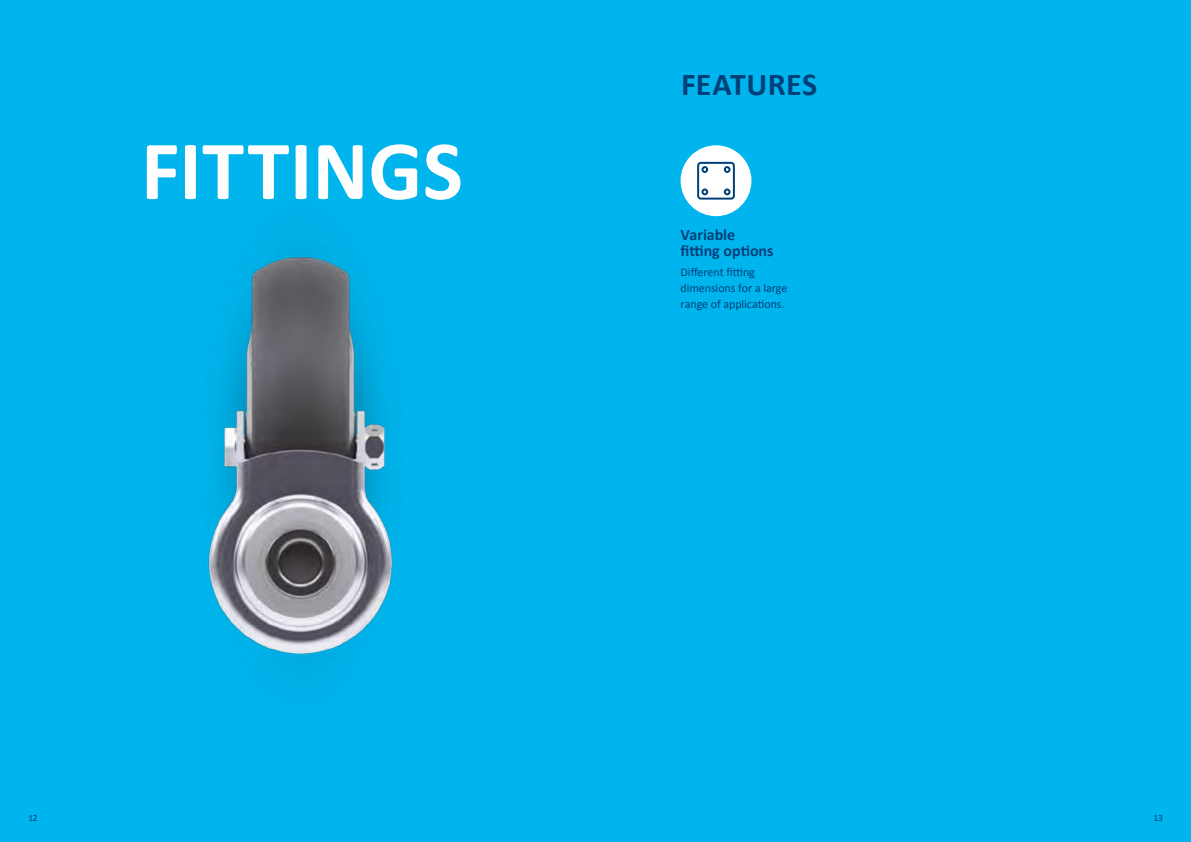
<style>
.page{position:relative;width:1191px;height:842px;background:#fff}
.page>*{position:absolute;margin:0;border:0;box-sizing:border-box;transform-origin:0 0}
.t1{font:700 84.8px "Calibri";letter-spacing:.005em;color:#fff}
.t2{font:700 32px "Calibri";letter-spacing:.01em;color:#004079}
.t3{font:700 16px/16px "Calibri";color:#004079}
.t4{font:12px/16px "Calibri";letter-spacing:-.005em;color:#004079}
.t5{font:9.5px "Calibri";color:#004079}
</style>
<div class="page">
<div style="left:595px;top:0;width:596px;height:842px;background:#00b5ed"></div>
<div style="left:680px;top:145px;width:71px;height:71px;background:#fff;border-radius:50%"></div>
<div style="left:701px;top:166px;width:7px;height:7px;border:2px solid #004079;border-radius:50%"></div>
<div style="left:701px;top:188px;width:7px;height:7px;border:2px solid #004079;border-radius:50%"></div>
<div style="left:724px;top:166px;width:6px;height:7px;border:2px solid #004079;border-radius:50%"></div>
<div style="left:724px;top:188px;width:6px;height:7px;border:2px solid #004079;border-radius:50%"></div>
<div style="left:697px;top:162px;width:38px;height:38px;border:2px solid #004079;border-radius:3px"></div>
<div style="left:0;top:0;width:595px;height:842px;background:#00b5ed"></div>
<img style="left:208px;top:247px;width:185px;height:415px">
<h1 class="t1" style="left:141px;top:117px;width:323px">FITTINGS</h1>
<p class="t5" style="left:28px;top:812px;width:11px">12</p>
<h2 class="t2" style="left:681px;top:64px;width:138px">FEATURES</h2>
<h3 class="t3" style="left:680px;top:227px;width:94px">Variable fitting options</h3>
<p class="t4" style="left:680px;top:264px;width:108px">Different fitting dimensions for a large range of applications.</p>
<p class="t5" style="left:1153px;top:812px;width:11px">13</p>
</div>
